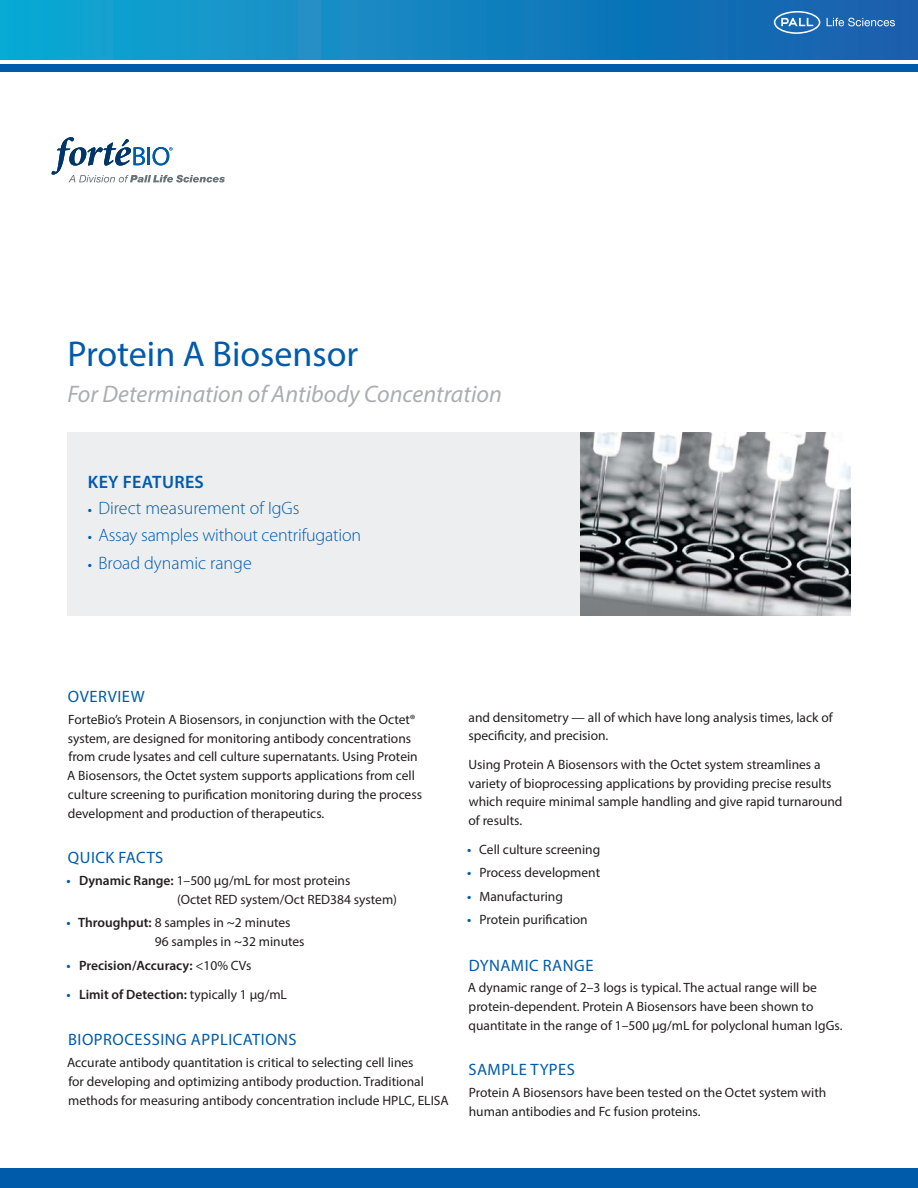
<style>
.page{position:relative;width:918px;height:1188px;background:#fff}
.page>*{position:absolute;margin:0;border:0;box-sizing:border-box;transform-origin:0 0}
.t1{font:36px "Myriad Pro";color:#015bab}
.t2{font:italic 24px "Myriad Pro";color:#abadb0}
.t3{font:300 18px "Myriad Pro";color:#015bab}
.t4{font:600 18px "Myriad Pro";letter-spacing:.02em;color:#015bab}
.t5{font:16.5px "Myriad Pro";letter-spacing:.03em;color:#015bab}
.t6{font:13.5px/18.8px "Myriad Pro";color:#231f20}
.t7{font:600 13.5px "Myriad Pro";color:#231f20}
.s1{font-weight:600;font-size:13.5px}
.s2{font-weight:600;color:#015bab}
.s3{font-weight:600}
.s4{color:#015bab}
.s5{font-weight:400}
</style>
<div class="page">
<div style="left:0;top:1168px;width:918px;height:20px;background:#015bab"></div>
<svg style="left:52px;top:137px;width:173px;height:46px"></svg>
<svg style="left:0;top:0;width:918px;height:59px;background:#1283c0"></svg>
<svg style="left:774px;top:11px;width:46px;height:23px"></svg>
<svg style="left:827px;top:18px;width:68px;height:8px"></svg>
<div style="left:0;top:65px;width:918px;height:7px;background:#015bab"></div>
<div style="left:67px;top:432px;width:783px;height:184px;background:#eceef0"></div>
<img style="left:580px;top:432px;width:270px;height:184px">
<h1 class="t1" style="left:67px;top:332px;width:292px">Protein A Biosensor</h1>
<h2 class="t2" style="left:67px;top:379px;width:436px">For Determination of Antibody Concentration</h2>
<h3 class="t4" style="left:88px;top:471px;width:118px">KEY FEATURES</h3>
<h3 class="t3" style="left:88px;top:498px;width:213px"><span class="s1">•</span> Direct measurement of IgGs</h3>
<h3 class="t3" style="left:88px;top:525px;width:275px"><span class="s1">•</span> Assay samples without centrifugation</h3>
<h3 class="t3" style="left:88px;top:553px;width:166px"><span class="s1">•</span> Broad dynamic range</h3>
<p class="t5" style="left:68px;top:687px;width:78px">OVERVIEW</p>
<p class="t6" style="left:67px;top:710px;width:356px">ForteBio’s Protein A Biosensors, in conjunction with the Octet® system, are designed for monitoring antibody concentrations from crude lysates and cell culture supernatants. Using Protein A Biosensors, the Octet system supports applications from cell culture screening to purification monitoring during the process development and production of therapeutics.</p>
<p class="t5" style="left:68px;top:847px;width:97px">QUICK FACTS</p>
<p class="t6" style="left:177px;top:871px;width:222px;text-indent:-110px"><span class="s2">•</span> <span class="s3">Dynamic Range:</span> 1–500 μg/mL for most proteins<br>(Octet RED system/Oct RED384 system)</p>
<p class="t6" style="left:155px;top:913px;width:151px;text-indent:-88px"><span class="s2">•</span> <span class="s3">Throughput:</span> 8 samples in ~2 minutes<br>96 samples in ~32 minutes</p>
<p class="t7" style="left:67px;top:957px;width:186px"><span class="s4">•</span> Precision/Accuracy: <span class="s5">&lt;10% CVs</span></p>
<p class="t7" style="left:67px;top:986px;width:222px"><span class="s4">•</span> Limit of Detection: <span class="s5">typically 1 μg/mL</span></p>
<p class="t5" style="left:68px;top:1030px;width:230px">BIOPROCESSING APPLICATIONS</p>
<p class="t6" style="left:67px;top:1053px;width:383px">Accurate antibody quantitation is critical to selecting cell lines<br>for developing and optimizing antibody production. Traditional methods for measuring antibody concentration include HPLC, ELISA</p>
<p class="t6" style="left:468px;top:707px;width:366px">and densitometry — all of which have long analysis times, lack of specificity, and precision.</p>
<p class="t6" style="left:468px;top:755px;width:376px">Using Protein A Biosensors with the Octet system streamlines a variety of bioprocessing applications by providing precise results which require minimal sample handling and give rapid turnaround of results.</p>
<p class="t6" style="left:467px;top:839px;width:135px"><span class="s2">•</span> Cell culture screening</p>
<p class="t6" style="left:467px;top:863px;width:135px"><span class="s2">•</span> Process development</p>
<p class="t6" style="left:467px;top:887px;width:97px"><span class="s2">•</span> Manufacturing</p>
<p class="t6" style="left:467px;top:910px;width:122px"><span class="s2">•</span> Protein purification</p>
<p class="t5" style="left:469px;top:955px;width:126px">DYNAMIC RANGE</p>
<p class="t6" style="left:468px;top:978px;width:376px">A dynamic range of 2–3 logs is typical. The actual range will be protein-dependent. Protein A Biosensors have been shown to quantitate in the range of 1–500 μg/mL for polyclonal human IgGs.</p>
<p class="t5" style="left:468px;top:1060px;width:108px">SAMPLE TYPES</p>
<p class="t6" style="left:469px;top:1083px;width:359px">Protein A Biosensors have been tested on the Octet system with human antibodies and Fc fusion proteins.</p>
</div>
